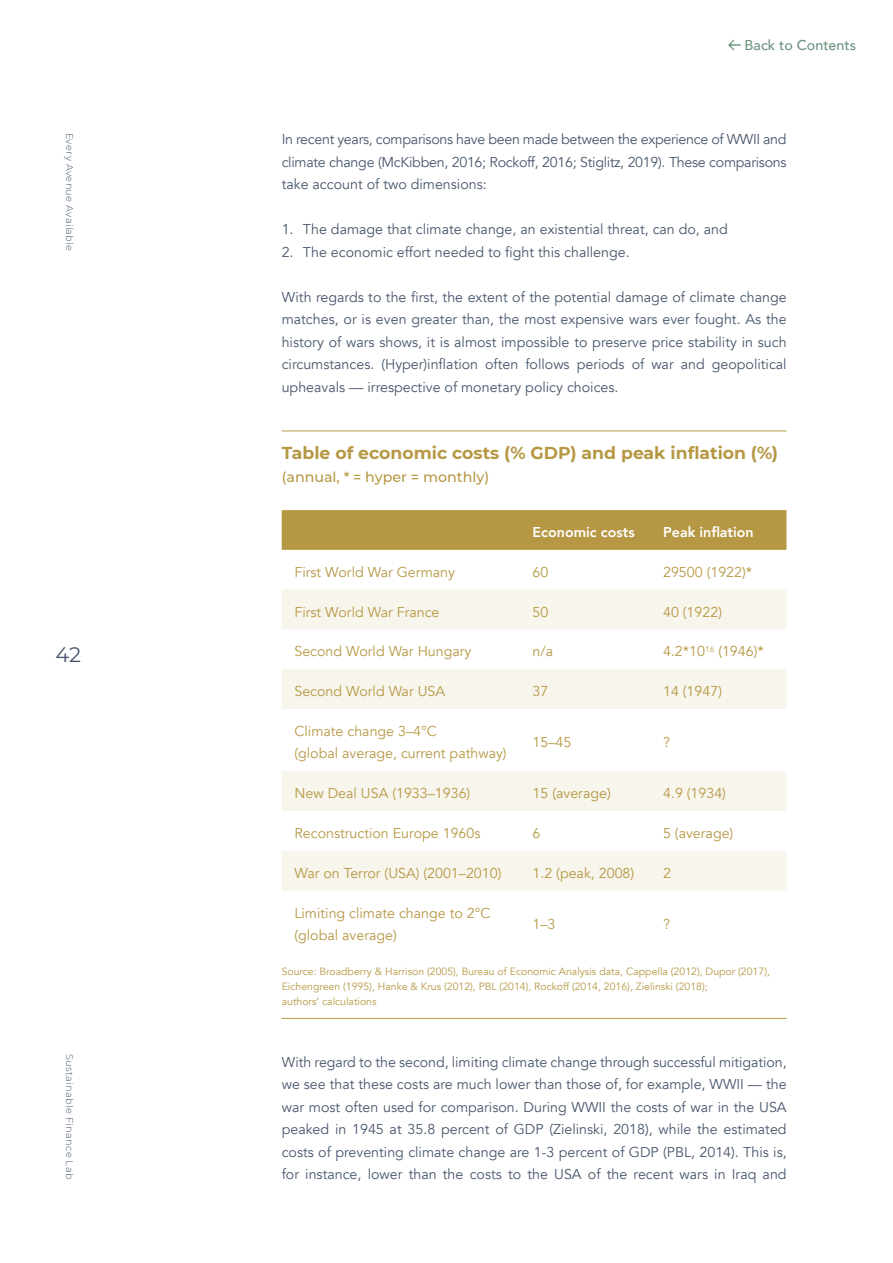
<style>
.page{position:relative;width:893px;height:1263px;background:#fff}
.page>*{position:absolute;margin:0;border:0;box-sizing:border-box;transform-origin:0 0}
.t1{font:21px "Montserrat";color:#48576d}
.t2{font:700 17.25px "Montserrat";color:#b69844}
.t3{font:14.25px/22.5px "Avenir";color:#48576d;text-align:justify}
.t4{font:14.25px/22.5px "Avenir";color:#b69844}
.t5{font:800 14.25px "Avenir";color:#fff}
.t6{font:500 14.25px "Montserrat";color:#b69844}
.t7{font:500 14.25px "Avenir";color:#6d947f}
.t8{font:10.5px/15px "Avenir";color:#b69844}
.t9{font:300 9.75px "Montserrat";letter-spacing:.035em;color:#48576d}
</style>
<div class="page">
<hr style="left:282px;top:431px;width:505px;height:1px;background:#b69844">
<hr style="left:282px;top:1018px;width:505px;height:1px;background:#b69844">
<div style="left:282px;top:510px;width:504px;height:40px;background:#b69844"></div>
<svg style="left:282px;top:590px;width:504px;height:300px;fill:#f8f5ec"></svg>
<svg style="left:728px;top:40px;width:13px;height:10px"></svg>
<p class="t9" style="left:76px;top:133px;width:120px;rotate:90deg">Every Avenue Available</p>
<h1 class="t1" style="left:55px;top:640px;width:27px">42</h1>
<p class="t9" style="left:76px;top:1054px;width:127px;rotate:90deg">Sustainable Finance Lab</p>
<p class="t7" style="left:745px;top:33px;width:113px">Back to Contents</p>
<p class="t3" style="left:282px;top:128px;width:506px">In recent years, comparisons have been made between the experience of WWII and climate change (McKibben, 2016; Rockoff, 2016; Stiglitz, 2019). These comparisons take account of two dimensions:</p>
<p class="t3" style="left:282px;top:218px;width:448px">1. The damage that climate change, an existential threat, can do, and</p>
<p class="t3" style="left:282px;top:241px;width:349px">2. The economic effort needed to fight this challenge.</p>
<p class="t3" style="left:282px;top:286px;width:506px">With regards to the first, the extent of the potential damage of climate change matches, or is even greater than, the most expensive wars ever fought. As the history of wars shows, it is almost impossible to preserve price stability in such circumstances. (Hyper)inflation often follows periods of war and geopolitical upheavals — irrespective of monetary policy choices.</p>
<p class="t2" style="left:282px;top:440px;width:498px">Table of economic costs (% GDP) and peak inflation (%)</p>
<p class="t6" style="left:282px;top:467px;width:209px">(annual, * = hyper = monthly)</p>
<p class="t5" style="left:533px;top:521px;width:104px">Economic costs</p>
<p class="t5" style="left:663px;top:521px;width:92px">Peak inflation</p>
<p class="t4" style="left:294px;top:561px;width:162px">First World War Germany</p>
<p class="t4" style="left:533px;top:561px;width:17px">60</p>
<p class="t4" style="left:663px;top:561px;width:91px">29500 (1922)*</p>
<p class="t4" style="left:294px;top:601px;width:147px">First World War France</p>
<p class="t4" style="left:533px;top:601px;width:17px">50</p>
<p class="t4" style="left:663px;top:601px;width:60px">40 (1922)</p>
<p class="t4" style="left:294px;top:640px;width:179px">Second World War Hungary</p>
<p class="t4" style="left:533px;top:640px;width:22px">n/a</p>
<p class="t4" style="left:663px;top:640px;width:102px">4.2*10<sup>16</sup> (1946)*</p>
<p class="t4" style="left:294px;top:680px;width:152px">Second World War USA</p>
<p class="t4" style="left:533px;top:680px;width:17px">37</p>
<p class="t4" style="left:663px;top:680px;width:60px">14 (1947)</p>
<p class="t4" style="left:294px;top:720px;width:214px">Climate change 3–4°C<br>(global average, current pathway)</p>
<p class="t4" style="left:533px;top:731px;width:40px">15–45</p>
<p class="t4" style="left:663px;top:731px;width:8px">?</p>
<p class="t4" style="left:294px;top:782px;width:177px">New Deal USA (1933–1936)</p>
<p class="t4" style="left:533px;top:782px;width:80px">15 (average)</p>
<p class="t4" style="left:663px;top:782px;width:64px">4.9 (1934)</p>
<p class="t4" style="left:294px;top:822px;width:188px">Reconstruction Europe 1960s</p>
<p class="t4" style="left:533px;top:822px;width:9px">6</p>
<p class="t4" style="left:663px;top:822px;width:72px">5 (average)</p>
<p class="t4" style="left:294px;top:862px;width:208px">War on Terror (USA) (2001–2010)</p>
<p class="t4" style="left:532px;top:862px;width:103px">1.2 (peak, 2008)</p>
<p class="t4" style="left:663px;top:862px;width:9px">2</p>
<p class="t4" style="left:294px;top:901px;width:198px">Limiting climate change to 2°C (global average)</p>
<p class="t4" style="left:532px;top:913px;width:24px">1–3</p>
<p class="t4" style="left:663px;top:913px;width:8px">?</p>
<p class="t8" style="left:282px;top:964px;width:490px">Source: Broadberry &amp; Harrison (2005), Bureau of Economic Analysis data, Cappella (2012), Dupor (2017),<br>Eichengreen (1995), Hanke &amp; Krus (2012), PBL (2014), Rockoff (2014, 2016), Zielinski (2018);<br>authors’ calculations</p>
<p class="t3" style="left:282px;top:1051px;width:506px">With regard to the second, limiting climate change through successful mitigation, we see that these costs are much lower than those of, for example, WWII — the war most often used for comparison. During WWII the costs of war in the USA peaked in 1945 at 35.8 percent of GDP (Zielinski, 2018), while the estimated costs of preventing climate change are 1-3 percent of GDP (PBL, 2014). This is, for instance, lower than the costs to the USA of the recent wars in Iraq and</p>
</div>
